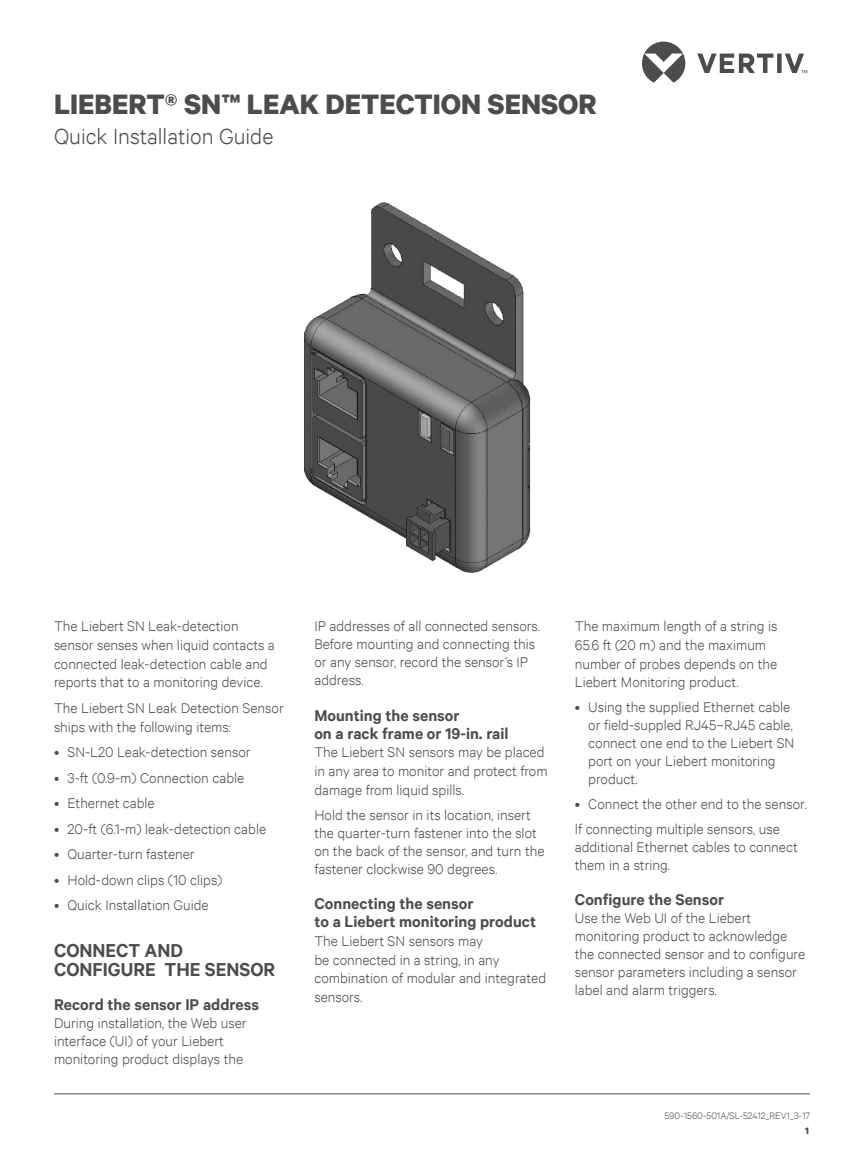
<style>
.page{position:relative;width:864px;height:1161px;background:#fff}
.page>*{position:absolute;margin:0;border:0;box-sizing:border-box;transform-origin:0 0}
.t1{font:700 27px "Calibre";color:#4b4c4d}
.t2{font:300 21px "Calibre";color:#4b4c4d}
.BodyHeader1{font:600 18px/18.8px "Calibre";color:#4b4c4d}
.BodyHeader2{font:600 15px/18px "Calibre";color:#4b4c4d}
.body{font:300 13.5px/18px "Calibre";color:#4b4c4d}
.t3{font:300 9px "Calibre";color:#4b4c4d}
.t4{font:700 9px "Calibre";color:#4b4c4d}
</style>
<div class="page">
<svg style="left:642px;top:42px;width:165px;height:41px"></svg>
<hr style="left:54px;top:1094px;width:756px;height:1px;background:#4b4c4d">
<img style="left:304px;top:202px;width:227px;height:371px">
<h1 class="t1" style="left:54px;top:84px;width:544px">LIEBERT® SN™ LEAK DETECTION SENSOR</h1>
<h2 class="t2" style="left:54px;top:122px;width:221px">Quick Installation Guide</h2>
<p class="body" style="left:54px;top:616px;width:222px;line-height:18.8px">The Liebert SN Leak-detection sensor senses when liquid contacts a connected leak-detection cable and reports that to a monitoring device.</p>
<p class="body" style="left:54px;top:698px;width:231px;line-height:18.8px">The Liebert SN Leak Detection Sensor ships with the following items:</p>
<p class="body" style="left:54px;top:743px;width:198px">• SN-L20 Leak-detection sensor</p>
<p class="body" style="left:54px;top:768px;width:192px">• 3‑ft (0.9‑m) Connection cable</p>
<p class="body" style="left:54px;top:794px;width:102px">• Ethernet cable</p>
<p class="body" style="left:54px;top:819px;width:214px">• 20-‑ft (6.1‑m) leak-detection cable</p>
<p class="body" style="left:54px;top:845px;width:142px">• Quarter-turn fastener</p>
<p class="body" style="left:54px;top:870px;width:170px">• Hold-down clips (10 clips)</p>
<p class="body" style="left:54px;top:896px;width:156px">• Quick Installation Guide</p>
<p class="BodyHeader1" style="left:54px;top:941px;width:223px">CONNECT AND<br>CONFIGURE THE SENSOR</p>
<p class="BodyHeader2" style="left:54px;top:995px;width:207px">Record the sensor IP address</p>
<p class="body" style="left:54px;top:1014px;width:194px">During installation, the Web user interface (UI) of your Liebert monitoring product displays the</p>
<p class="body" style="left:314px;top:617px;width:227px">IP addresses of all connected sensors.<br>Before mounting and connecting this or any sensor, record the sensor’s IP address.</p>
<p class="BodyHeader2" style="left:314px;top:706px;width:196px">Mounting the sensor<br>on a rack frame or 19‑in. rail</p>
<p class="body" style="left:314px;top:742px;width:235px;line-height:18.8px">The Liebert SN sensors may be placed in any area to monitor and protect from damage from liquid spills.</p>
<p class="body" style="left:314px;top:805px;width:232px">Hold the sensor in its location, insert the quarter-turn fastener into the slot on the back of the sensor, and turn the fastener clockwise 90 degrees.</p>
<p class="BodyHeader2" style="left:314px;top:894px;width:223px">Connecting the sensor<br>to a Liebert monitoring product</p>
<p class="body" style="left:314px;top:931px;width:233px;line-height:18.8px">The Liebert SN sensors may<br>be connected in a string, in any combination of modular and integrated sensors.</p>
<p class="body" style="left:575px;top:616px;width:204px;line-height:18.8px">The maximum length of a string is<br>65.6 ft (20 m) and the maximum number of probes depends on the<br>Liebert Monitoring product.</p>
<p class="body" style="left:588px;top:698px;width:207px;text-indent:-14px">• Using the supplied Ethernet cable or field-suppled RJ45–RJ45 cable, connect one end to the Liebert SN port on your Liebert monitoring product.</p>
<p class="body" style="left:575px;top:794px;width:233px">• Connect the other end to the sensor.</p>
<p class="body" style="left:575px;top:819px;width:225px">If connecting multiple sensors, use additional Ethernet cables to connect them in a string.</p>
<p class="BodyHeader2" style="left:575px;top:890px;width:151px">Configure the Sensor</p>
<p class="body" style="left:575px;top:909px;width:232px">Use the Web UI of the Liebert monitoring product to acknowledge the connected sensor and to configure sensor parameters including a sensor label and alarm triggers.</p>
<p class="t3" style="left:664px;top:1109px;width:147px">590-1560-501A/SL-52412_REV1_3-17</p>
<p class="t4" style="left:805px;top:1124px;width:5px">1</p>
</div>
